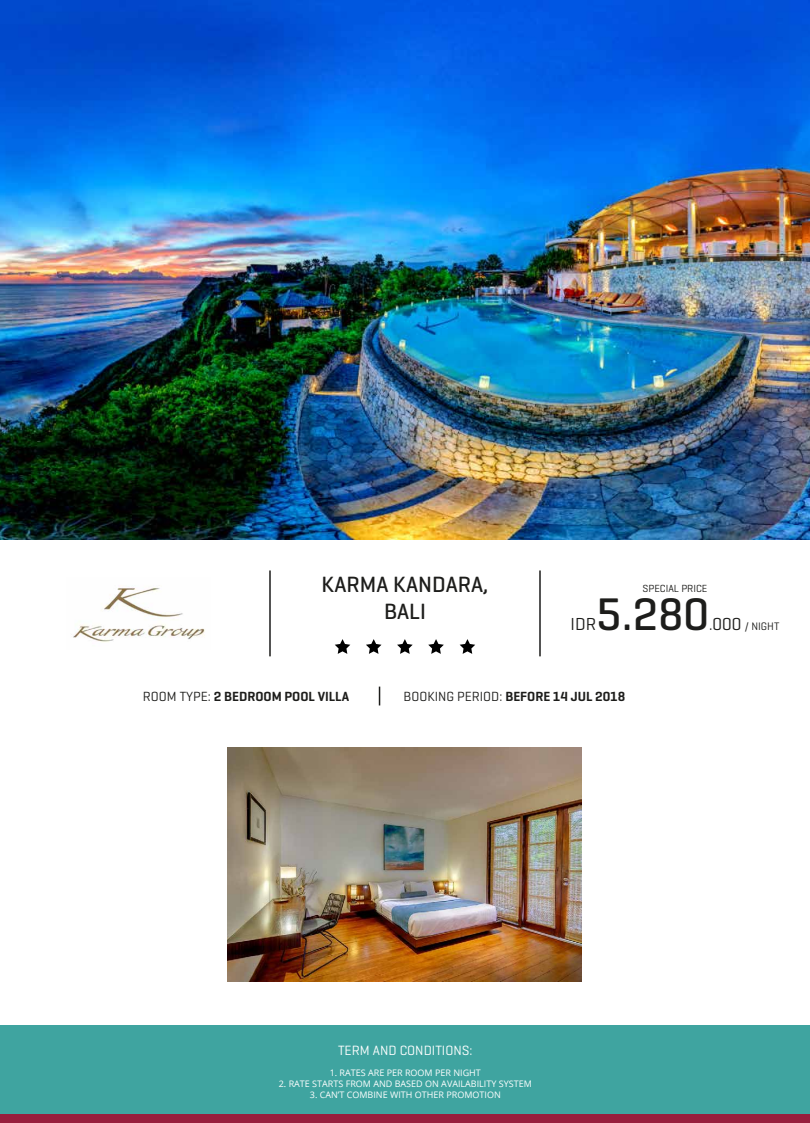
<style>
.page{position:relative;width:810px;height:1123px;background:#fff}
.page>*{position:absolute;margin:0;border:0;box-sizing:border-box;transform-origin:0 0}
.t1{font:500 46.42px "Geogrotesque";color:#1d1d1b}
.t2{font:500 22.5px/27px "Geogrotesque";color:#1d1d1b;text-align:center}
.t3{font:17.7px "Geogrotesque";color:#1d1d1b}
.t4{font:13.65px "Geogrotesque";color:#fff}
.t5{font:600 13.5px "Geogrotesque";color:#1d1d1b}
.t6{font:11.02px "Geogrotesque";color:#1d1d1b}
.t7{font:10.5px "Geogrotesque";color:#1d1d1b}
.t8{font:9px "Open Sans";color:#fff}
.s1{font-size:15.45px}
.s2{font-size:17.7px}
.s3{font-weight:400}
</style>
<div class="page">
<div style="left:0;top:1025px;width:810px;height:89px;background:#3fa4a0"></div>
<div style="left:0;top:1114px;width:810px;height:9px;background:#971e3d"></div>
<hr style="left:269px;top:570px;width:2px;height:86px;background:#1d1d1b">
<hr style="left:539px;top:570px;width:2px;height:86px;background:#1d1d1b">
<svg style="left:379px;top:686px;width:1px;height:19px"></svg>
<svg style="left:366px;top:639px;width:16px;height:15px"></svg>
<svg style="left:335px;top:639px;width:15px;height:15px"></svg>
<svg style="left:397px;top:639px;width:16px;height:15px"></svg>
<svg style="left:428px;top:639px;width:16px;height:15px"></svg>
<svg style="left:460px;top:639px;width:15px;height:15px"></svg>
<img style="left:0;top:0;width:810px;height:539px">
<img style="left:73px;top:587px;width:132px;height:55px">
<img style="left:228px;top:747px;width:353px;height:235px">
<h2 class="t2" style="left:321px;top:570px;width:169px">KARMA KANDARA,<br>BALI</h2>
<p class="t7" style="left:643px;top:581px;width:66px">SPECIAL PRICE</p>
<h1 class="t1" style="left:596px;top:586px;width:115px">5.280</h1>
<p class="t6" style="left:709px;top:620px;width:72px"><span class="s1">.</span><span class="s2">000</span> / NIGHT</p>
<h3 class="t3" style="left:571px;top:613px;width:27px">IDR</h3>
<h3 class="t5" style="left:143px;top:687px;width:208px"><span class="s3">ROOM TYPE:</span> 2 BEDROOM POOL VILLA</h3>
<h3 class="t5" style="left:404px;top:687px;width:223px"><span class="s3">BOOKING PERIOD:</span> BEFORE 14 JUL 2018</h3>
<h3 class="t4" style="left:338px;top:1041px;width:136px">TERM AND CONDITIONS:</h3>
<p class="t8" style="left:330px;top:1067px;width:153px">1. RATES ARE PER ROOM PER NIGHT</p>
<p class="t8" style="left:279px;top:1078px;width:255px">2. RATE STARTS FROM AND BASED ON AVAILABILITY SYSTEM</p>
<p class="t8" style="left:310px;top:1088px;width:192px">3. CAN’T COMBINE WITH OTHER PROMOTION</p>
</div>
